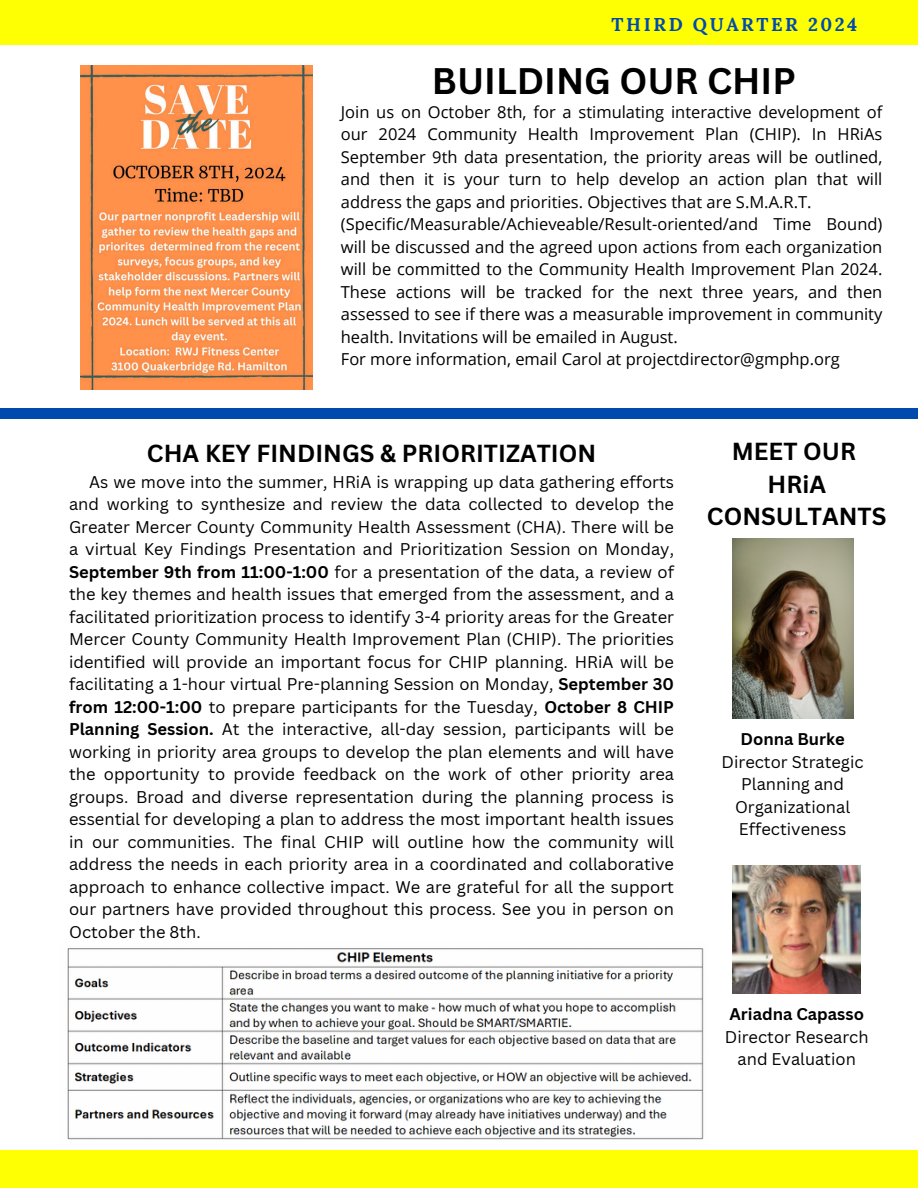
<style>
.page{position:relative;width:918px;height:1188px;background:#fff}
.page>*{position:absolute;margin:0;border:0;box-sizing:border-box;transform-origin:0 0}
.t1{font:700 36px "Canva Sans";color:#000}
.t2{font:700 24px/32.7px "Canva Sans";color:#000;text-align:center}
.t3{font:700 18.45px "Lora";letter-spacing:.14em;color:#004aad}
.t4{font:16.5px/22.5px "Canva Sans";color:#000;text-align:justify}
.t5{font:16.5px/22.5px "Open Sans";color:#000;text-align:justify}
.t6{font:700 16.5px "Canva Sans";color:#000}
.s1{font-weight:700}
</style>
<div class="page">
<div style="left:0;top:0;width:918px;height:44px;background:#ffff03"></div>
<div style="left:0;top:409px;width:918px;height:10px;background:#004aad"></div>
<img style="left:81px;top:66px;width:231px;height:324px">
<img style="left:67px;top:948px;width:637px;height:192px">
<img style="left:733px;top:538px;width:120px;height:180px">
<img style="left:733px;top:865px;width:128px;height:129px">
<div style="left:0;top:1150px;width:918px;height:38px;background:#ffff03"></div>
<p class="t3" style="left:612px;top:13px;width:247px">THIRD QUARTER 2024</p>
<h2 class="t1" style="left:432px;top:55px;width:365px">BUILDING OUR CHIP</h2>
<p class="t5" style="left:341px;top:100px;width:543px">Join us on October 8th, for a stimulating interactive development of our 2024 Community Health Improvement Plan (CHIP). In HRiAs September 9th data presentation, the priority areas will be outlined, and then it is your turn to help develop an action plan that will address the gaps and priorities. Objectives that are S.M.A.R.T.</p>
<p class="t5" style="left:341px;top:213px;width:543px">(Specific/Measurable/Achieveable/Result-oriented/and Time Bound) will be discussed and the agreed upon actions from each organization will be committed to the Community Health Improvement Plan 2024.<br>These actions will be tracked for the next three years, and then assessed to see if there was a measurable improvement in community health. Invitations will be emailed in August.</p>
<h3 class="t5" style="left:341px;top:348px;width:501px">For more information, email Carol at projectdirector@gmphp.org</h3>
<p class="t2" style="left:147px;top:436px;width:451px">CHA KEY FINDINGS &amp; PRIORITIZATION</p>
<p class="t4" style="left:69px;top:470px;width:606px;text-indent:20px">As we move into the summer, HRiA is wrapping up data gathering efforts and working to synthesize and review the data collected to develop the Greater Mercer County Community Health Assessment (CHA). There will be a virtual Key Findings Presentation and Prioritization Session on Monday, <span class="s1">September 9th from 11:00-1:00</span> for a presentation of the data, a review of the key themes and health issues that emerged from the assessment, and a facilitated prioritization process to identify 3-4 priority areas for the Greater Mercer County Community Health Improvement Plan (CHIP). The priorities identified will provide an important focus for CHIP planning. HRiA will be facilitating a 1-hour virtual Pre-planning Session on Monday, <span class="s1">September 30 from 12:00-1:00</span> to prepare participants for the Tuesday, <span class="s1">October 8 CHIP Planning Session.</span> At the interactive, all-day session, participants will be working in priority area groups to develop the plan elements and will have the opportunity to provide feedback on the work of other priority area groups. Broad and diverse representation during the planning process is essential for developing a plan to address the most important health issues in our communities. The final CHIP will outline how the community will address the needs in each priority area in a coordinated and collaborative approach to enhance collective impact. We are grateful for all the support our partners have provided throughout this process. See you in person on October the 8th.</p>
<p class="t2" style="left:707px;top:435px;width:181px">MEET OUR<br>HRiA<br>CONSULTANTS</p>
<p class="t6" style="left:740px;top:728px;width:106px">Donna Burke</p>
<p class="t4" style="left:722px;top:750px;width:144px;text-align:center">Director Strategic<br>Planning and<br>Organizational<br>Effectiveness</p>
<p class="t6" style="left:730px;top:1002px;width:136px">Ariadna Capasso</p>
<p class="t4" style="left:725px;top:1025px;width:145px">Director Research</p>
<p class="t4" style="left:738px;top:1047px;width:120px">and Evaluation</p>
</div>
